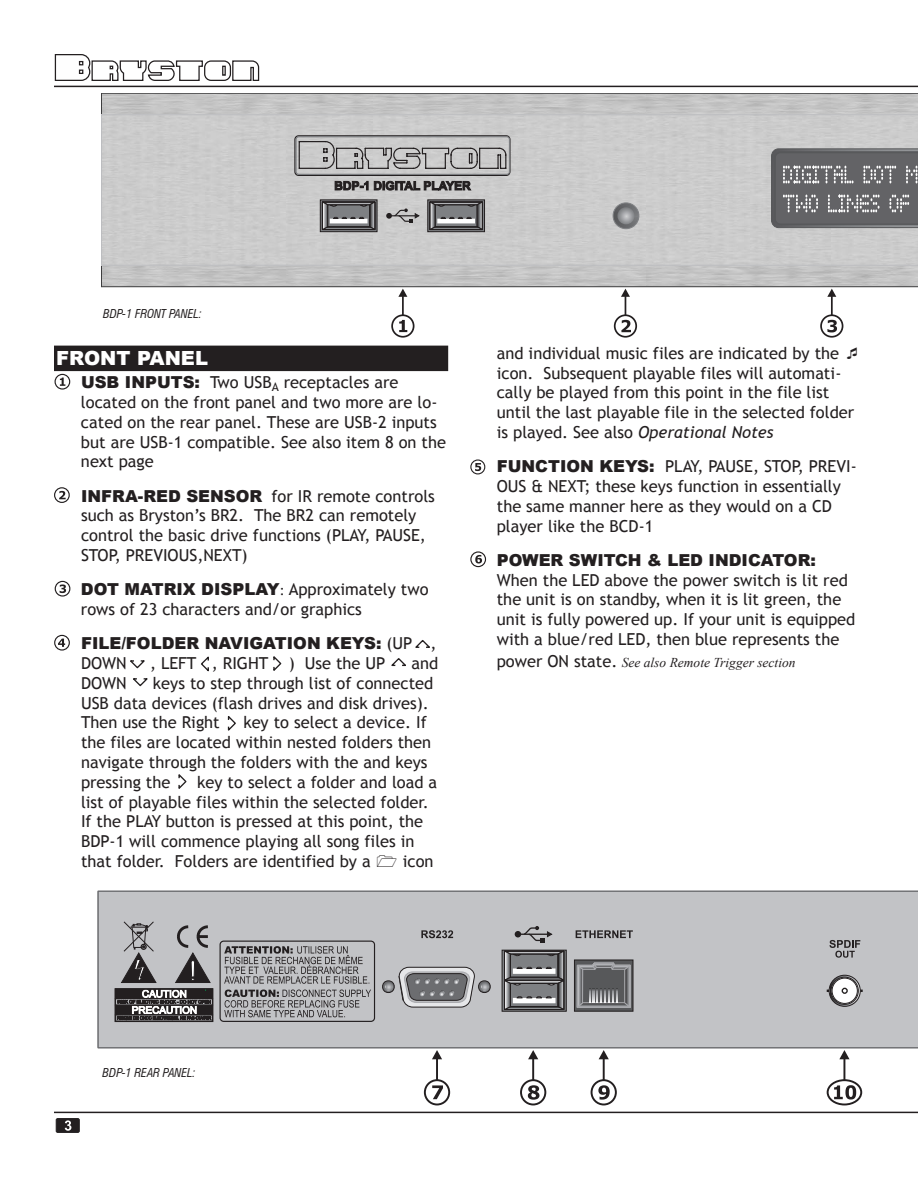
<style>
.page{position:relative;width:918px;height:1188px;background:#fff}
.page>*{position:absolute;margin:0;border:0;box-sizing:border-box;transform-origin:0 0}
.HEADING_-_Major{font:900 19.5px "Arial";color:#fff}
.t1{font:16.5px/19.8px "Trebuchet MS";color:#231f20}
.t2{font:900 16.5px/19.8px "Arial";color:#231f20}
.t3{font:italic 13.5px "Times New Roman";color:#231f20}
.t4{font:italic condensed 12px "Swiss 721 BT";color:#231f20}
.s1{font-family:"Arial";font-weight:900}
.s2{font-size:13.5px}
.s3{font-family:"Trebuchet MS";font-weight:400}
.s4{font-style:italic}
.s5{font-family:"Trebuchet MS";font-style:normal;font-size:16.5px}
</style>
<div class="page">
<hr style="left:54px;top:86px;width:864px;height:1px;background:#231f20">
<div style="left:54px;top:346px;width:394px;height:25px;background:#231f20"></div>
<svg style="left:60px;top:378px;width:5px;height:8px"></svg>
<div style="left:55px;top:374px;width:15px;height:16px;border:1px solid #231f20;border-radius:50%"></div>
<svg style="left:59px;top:491px;width:7px;height:8px"></svg>
<div style="left:54px;top:487px;width:16px;height:16px;border:1px solid #231f20;border-radius:50%"></div>
<svg style="left:60px;top:584px;width:6px;height:9px"></svg>
<div style="left:55px;top:581px;width:15px;height:16px;border:1px solid #231f20;border-radius:50%"></div>
<div style="left:54px;top:635px;width:16px;height:16px;border:1px solid #231f20;border-radius:50%"></div>
<svg style="left:58px;top:639px;width:7px;height:8px"></svg>
<svg style="left:415px;top:640px;width:15px;height:8px"></svg>
<svg style="left:130px;top:660px;width:15px;height:9px"></svg>
<svg style="left:201px;top:656px;width:8px;height:16px"></svg>
<svg style="left:273px;top:656px;width:9px;height:15px"></svg>
<svg style="left:391px;top:658px;width:15px;height:9px"></svg>
<svg style="left:133px;top:678px;width:15px;height:9px"></svg>
<svg style="left:227px;top:716px;width:9px;height:15px"></svg>
<svg style="left:178px;top:774px;width:9px;height:15px"></svg>
<div style="left:470px;top:459px;width:15px;height:15px;border:1px solid #231f20;border-radius:50%"></div>
<svg style="left:475px;top:463px;width:6px;height:8px"></svg>
<svg style="left:475px;top:555px;width:7px;height:9px"></svg>
<div style="left:470px;top:551px;width:16px;height:16px;border:1px solid #231f20;border-radius:50%"></div>
<hr style="left:54px;top:1112px;width:864px;height:1px;background:#231f20">
<svg style="left:101px;top:93px;width:817px;height:194px;background:#bebebe"></svg>
<div style="left:101px;top:115px;width:817px;height:150px;background:#ccc"></div>
<div style="left:294px;top:135px;width:217px;height:41px;border:1px solid #231f20;border-radius:4px"></div>
<svg style="left:298px;top:140px;width:209px;height:30px;background:#b0b0b0"></svg>
<div style="left:295px;top:136px;width:215px;height:39px;border:1px solid #7c7e81;border-radius:3px"></div>
<svg style="left:771px;top:149px;width:147px;height:79px;background:#707073"></svg>
<svg style="left:320px;top:200px;width:57px;height:32px"></svg>
<svg style="left:321px;top:202px;width:55px;height:28px"></svg>
<div style="left:322px;top:202px;width:53px;height:28px;border:1px solid #231f20"></div>
<svg style="left:428px;top:200px;width:57px;height:32px"></svg>
<svg style="left:429px;top:202px;width:52px;height:28px"></svg>
<div style="left:430px;top:202px;width:53px;height:28px;border:1px solid #231f20"></div>
<svg style="left:613px;top:203px;width:26px;height:26px"></svg>
<div style="left:613px;top:203px;width:26px;height:26px;border:1px solid #808285;border-radius:50%"></div>
<svg style="left:335px;top:181px;width:136px;height:9px"></svg>
<svg style="left:386px;top:209px;width:33px;height:14px"></svg>
<svg style="left:398px;top:289px;width:9px;height:43px"></svg>
<div style="left:391px;top:314px;width:23px;height:24px;border:2px solid #231f20;border-radius:50%"></div>
<svg style="left:613px;top:289px;width:231px;height:49px"></svg>
<svg style="left:617px;top:207px;width:18px;height:17px"></svg>
<div style="left:97px;top:891px;width:821px;height:157px;background:#c2c3c6"></div>
<svg style="left:576px;top:962px;width:55px;height:46px;background:#77787b"></svg>
<svg style="left:829px;top:975px;width:31px;height:31px"></svg>
<div style="left:829px;top:975px;width:31px;height:31px;border:1px solid #231f20;border-radius:50%"></div>
<svg style="left:831px;top:977px;width:27px;height:27px"></svg>
<div style="left:831px;top:977px;width:27px;height:28px;border:1px solid #231f20;border-radius:50%"></div>
<div style="left:832px;top:978px;width:25px;height:25px;background:#fff;border-radius:50%"></div>
<div style="left:832px;top:978px;width:26px;height:26px;border:1px solid #231f20;border-radius:50%"></div>
<svg style="left:842px;top:988px;width:6px;height:6px"></svg>
<svg style="left:576px;top:930px;width:57px;height:8px"></svg>
<svg style="left:421px;top:930px;width:32px;height:8px"></svg>
<div style="left:115px;top:988px;width:98px;height:34px;border:1px solid #231f20"></div>
<svg style="left:117px;top:921px;width:94px;height:99px;background:#868587"></svg>
<svg style="left:829px;top:940px;width:31px;height:18px"></svg>
<svg style="left:503px;top:951px;width:62px;height:59px;background:#7e7f81"></svg>
<div style="left:504px;top:951px;width:60px;height:29px;border:1px solid #231f20"></div>
<svg style="left:515px;top:926px;width:37px;height:16px"></svg>
<svg style="left:224px;top:946px;width:147px;height:71px;background:#9d9da0"></svg>
<div style="left:220px;top:941px;width:155px;height:81px;border:1px solid #231f20;border-radius:4px"></div>
<hr style="left:436px;top:1059px;width:2px;height:21px;background:#231f20">
<svg style="left:432px;top:1050px;width:10px;height:9px"></svg>
<svg style="left:432px;top:1085px;width:11px;height:14px"></svg>
<div style="left:424px;top:1079px;width:26px;height:26px;border:2px solid #231f20;border-radius:50%"></div>
<svg style="left:520px;top:1050px;width:343px;height:56px"></svg>
<svg style="left:381px;top:967px;width:112px;height:41px;background:#9c9d9f"></svg>
<div style="left:56px;top:1119px;width:23px;height:13px;background:#231f20"></div>
<div style="left:56px;top:1118px;width:24px;height:15px;border:1px solid #231f20"></div>
<svg style="left:65px;top:1120px;width:6px;height:11px"></svg>
<div style="left:204px;top:60px;width:27px;height:21px;border:1px solid #231f20;border-radius:6px"></div>
<svg style="left:232px;top:60px;width:27px;height:21px"></svg>
<svg style="left:222px;top:66px;width:4px;height:10px"></svg>
<svg style="left:55px;top:54px;width:148px;height:27px"></svg>
<p class="t4" style="left:103px;top:306px;width:100px">BDP-1 FRONT PANEL:</p>
<p class="HEADING_-_Major" style="left:56px;top:344px;width:153px">FRONT PANEL</p>
<p class="t1" style="left:81px;top:373px;width:367px"><span class="s1">USB INPUTS:</span> Two USB<sub>A</sub> receptacles are located on the front panel and two more are lo&shy;cated on the rear panel. These are USB-2 inputs but are USB-1 compatible. See also item 8 on the next page</p>
<p class="t1" style="left:81px;top:486px;width:355px"><span class="s1">INFRA-RED SENSOR</span> for IR remote controls such as Bryston’s BR2. The BR2 can remotely control the basic drive functions (PLAY, PAUSE, STOP, PREVIOUS,NEXT)</p>
<p class="t1" style="left:81px;top:580px;width:349px"><span class="s1">DOT MATRIX DISPLAY</span><span class="s2">:</span> Approximately two rows of 23 characters and/or graphics</p>
<p class="t2" style="left:81px;top:633px;width:357px">FILE/FOLDER NAVIGATION KEYS: <span class="s3">(UP ,<br>DOWN</span></p>
<p class="t1" style="left:150px;top:653px;width:237px">, LEFT , RIGHT ) Use the UP</p>
<p class="t1" style="left:411px;top:653px;width:28px">and</p>
<p class="t1" style="left:81px;top:673px;width:354px;text-indent:72px">keys to step through list of connected<br>USB data devices (flash drives and disk drives).<br>Then use the Right</p>
<p class="t1" style="left:81px;top:673px;width:47px">DOWN</p>
<p class="t1" style="left:81px;top:713px;width:352px;text-indent:162px">key to select a device. If the files are located within nested folders then navigate through the folders with the and keys pressing the</p>
<p class="t1" style="left:81px;top:772px;width:358px;text-indent:116px">key to select a folder and load a list of playable files within the selected folder.<br>If the PLAY button is pressed at this point, the BDP-1 will commence playing all song files in that folder. Folders are identified by a</p>
<p class="t1" style="left:403px;top:851px;width:32px">icon</p>
<p class="t1" style="left:497px;top:343px;width:359px">and individual music files are indicated by the icon. Subsequent playable files will automati&shy;cally be played from this point in the file list until the last playable file in the selected folder is played. See also <span class="s4">Operational Notes</span></p>
<p class="t1" style="left:497px;top:457px;width:361px"><span class="s1">FUNCTION KEYS:</span> PLAY, PAUSE, STOP, PREVI-OUS &amp; NEXT; these keys function in essentially the same manner here as they would on a CD player like the BCD-1</p>
<p class="t1" style="left:497px;top:550px;width:360px"><span class="s1">POWER SWITCH &amp; LED INDICATOR:<br></span>When the LED above the power switch is lit red the unit is on standby, when it is lit green, the unit is fully powered up. If your unit is equipped with a blue/red LED, then blue represents the</p>
<p class="t3" style="left:497px;top:653px;width:300px"><span class="s5">power ON state.</span> See also Remote Trigger section</p>
<p class="t4" style="left:103px;top:1065px;width:94px">BDP-1 REAR PANEL:</p>
</div>
